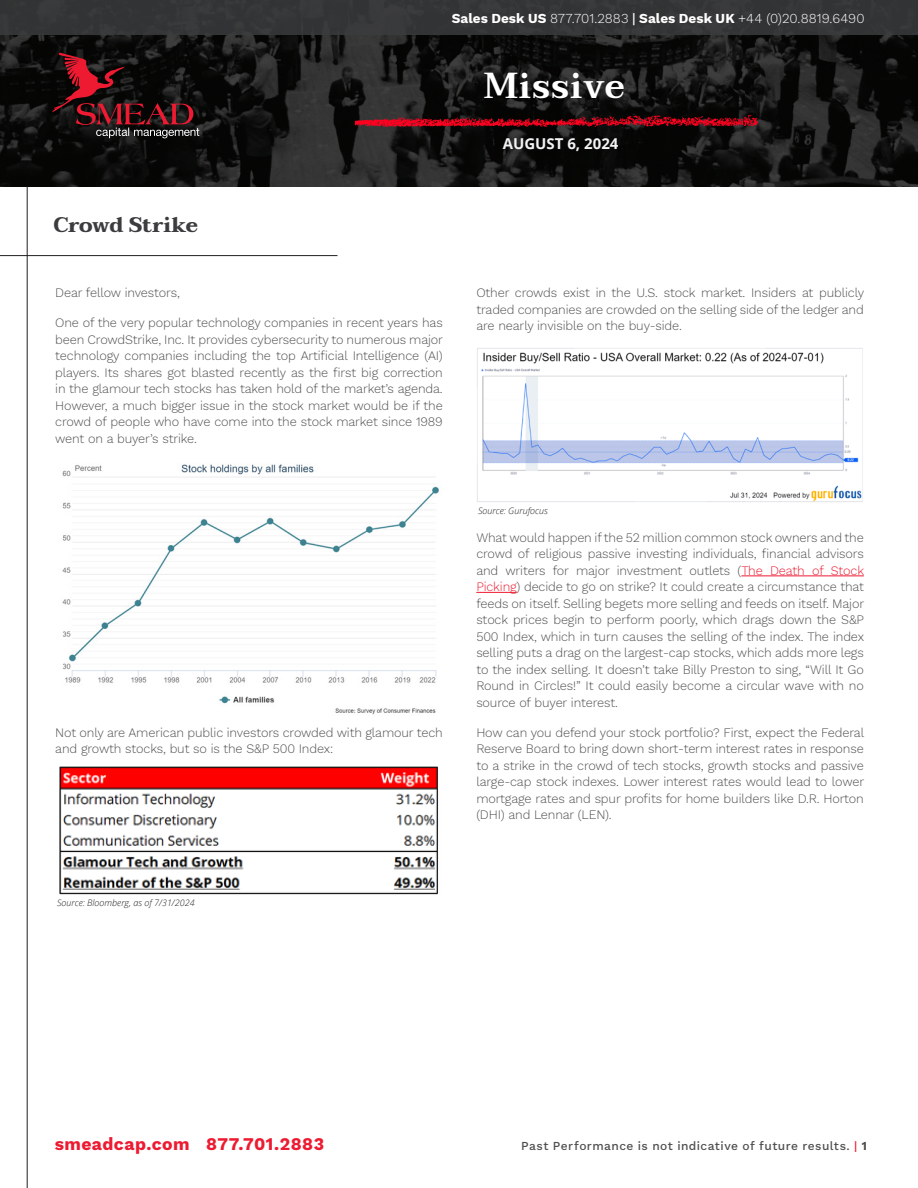
<style>
.page{position:relative;width:918px;height:1188px;background:#fff}
.page>*{position:absolute;margin:0;border:0;box-sizing:border-box;transform-origin:0 0}
.t1{font:600 36px "Taviraj";letter-spacing:.025em;color:#fff}
.H2__align_left{font:700 21px "Taviraj";letter-spacing:-.015em;color:#3b3c3d}
.t2{font:17.55px "Work Sans";letter-spacing:.025em;color:#ed1a31}
.Chart_Heading{font:700 15px "Open Sans";color:#f3f3f3}
.Subtitle__align_left{font:300 13.5px "Work Sans";letter-spacing:.005em;color:#fff}
.t3{font:300 12.75px/16.5px "Work Sans";letter-spacing:-.01em;color:#504f50;text-align:justify}
.t4{font:12px "Work Sans";letter-spacing:.035em;color:#504f50}
.t5{font:italic 300 9px "Open Sans";color:#231f20}
.s1{font-weight:400}
.s2{color:#ed1a31}
</style>
<div class="page">
<hr style="left:741px;top:576px;width:123px;height:1px;background:#ed1a31">
<hr style="left:476px;top:592px;width:41px;height:1px;background:#ed1a31">
<svg style="left:0;top:35px;width:918px;height:152px;background:#161615"></svg>
<svg style="left:52px;top:53px;width:147px;height:85px;background:#341619"></svg>
<hr style="left:27px;top:187px;width:1px;height:1001px;background:#231f20">
<hr style="left:0;top:255px;width:337px;height:1px;background:#231f20">
<div style="left:0;top:0;width:918px;height:35px;background:#343535"></div>
<svg style="left:356px;top:115px;width:401px;height:12px;background:#700a16"></svg>
<img style="left:62px;top:464px;width:377px;height:251px">
<img style="left:59px;top:766px;width:379px;height:129px">
<img style="left:477px;top:348px;width:386px;height:154px">
<p class="Subtitle__align_left" style="left:452px;top:8px;width:414px"><span class="s1">Sales Desk US</span> 877.701.2883 <span class="s1">| Sales Desk UK</span> +44 (0)20.8819.6490</p>
<p class="t1" style="left:484px;top:64px;width:142px">Missive</p>
<p class="H2__align_left" style="left:54px;top:212px;width:146px">Crowd Strike</p>
<p class="t3" style="left:55px;top:284px;width:126px">Dear fellow investors,</p>
<p class="t3" style="left:55px;top:314px;width:389px">One of the very popular technology companies in recent years has been CrowdStrike, Inc. It provides cybersecurity to numerous major technology companies including the top Artificial Intelligence (AI) players. Its shares got blasted recently as the first big correction in the glamour tech stocks has taken hold of the market’s agenda.<br>However, a much bigger issue in the stock market would be if the crowd of people who have come into the stock market since 1989 went on a buyer’s strike.</p>
<p class="t3" style="left:55px;top:723px;width:389px">Not only are American public investors crowded with glamour tech and growth stocks, but so is the S&amp;P 500 Index:</p>
<p class="t5" style="left:57px;top:897px;width:139px">Source: Bloomberg, as of 7/31/2024</p>
<p class="Chart_Heading" style="left:503px;top:133px;width:117px">AUGUST 6, 2024</p>
<p class="t3" style="left:476px;top:284px;width:389px">Other crowds exist in the U.S. stock market. Insiders at publicly traded companies are crowded on the selling side of the ledger and are nearly invisible on the buy-side.</p>
<p class="t5" style="left:478px;top:504px;width:71px">Source: Gurufocus</p>
<p class="t3" style="left:476px;top:528px;width:389px">What would happen if the 52 million common stock owners and the crowd of religious passive investing individuals, financial advisors and writers for major investment outlets (<span class="s2">The Death of Stock Picking</span>) decide to go on strike? It could create a circumstance that feeds on itself. Selling begets more selling and feeds on itself. Major stock prices begin to perform poorly, which drags down the S&amp;P 500 Index, which in turn causes the selling of the index. The index selling puts a drag on the largest-cap stocks, which adds more legs to the index selling. It doesn’t take Billy Preston to sing, “Will It Go Round in Circles!” It could easily become a circular wave with no source of buyer interest.</p>
<p class="t3" style="left:476px;top:723px;width:389px">How can you defend your stock portfolio? First, expect the Federal Reserve Board to bring down short-term interest rates in response to a strike in the crowd of tech stocks, growth stocks and passive large-cap stock indexes. Lower interest rates would lead to lower mortgage rates and spur profits for home builders like D.R. Horton (DHI) and Lennar (LEN).</p>
<h3 class="t2" style="left:55px;top:1131px;width:271px">smeadcap.com 877.701.2883</h3>
<p class="t4" style="left:521px;top:1136px;width:347px">Past Performance is not indicative of future results. <span class="s2">|</span> 1</p>
</div>
